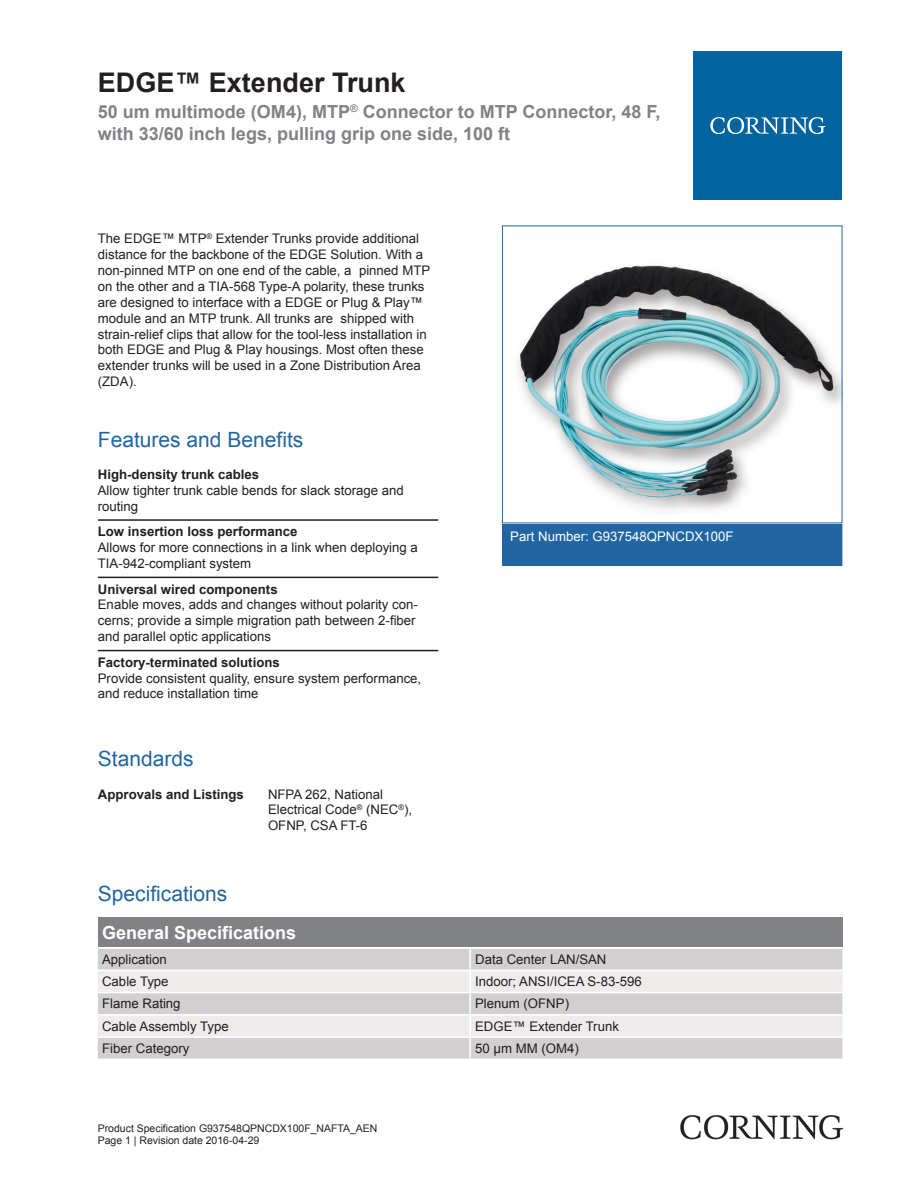
<style>
.page{position:relative;width:919px;height:1187px;background:#fff}
.page>*{position:absolute;margin:0;border:0;box-sizing:border-box;transform-origin:0 0}
.t1{font:700 27px "Arial";color:#231f20}
.t2{font:21px "Arial";color:#2166a2}
.t3{font:700 18px/21.6px "Arial";color:#808285}
.t4{font:700 18px "Arial";color:#fff}
.t5{font:13.2px/15.9px "Arial";color:#231f20}
.t6{font:700 13.2px "Arial";color:#231f20}
.t7{font:13.2px "Arial";color:#fff}
.t8{font:10.5px/12.6px "Arial";color:#231f20}
</style>
<div class="page">
<div style="left:502px;top:523px;width:340px;height:43px;background:#2166a2"></div>
<hr style="left:98px;top:519px;width:340px;height:1px;background:#231f20">
<hr style="left:98px;top:576px;width:340px;height:2px;background:#231f20">
<hr style="left:98px;top:649px;width:340px;height:2px;background:#231f20">
<div style="left:98px;top:917px;width:744px;height:30px;background:#808285"></div>
<div style="left:98px;top:949px;width:744px;height:109px;background:#d1cfcf"></div>
<svg style="left:98px;top:971px;width:744px;height:65px;fill:#edeceb"></svg>
<hr style="left:469px;top:948px;width:2px;height:21px;background:#fff">
<hr style="left:469px;top:971px;width:2px;height:20px;background:#fff">
<hr style="left:469px;top:993px;width:2px;height:20px;background:#fff">
<hr style="left:469px;top:1015px;width:2px;height:21px;background:#fff">
<hr style="left:469px;top:1037px;width:2px;height:21px;background:#fff">
<hr style="left:98px;top:969px;width:372px;height:2px;background:#fff">
<hr style="left:470px;top:969px;width:372px;height:2px;background:#fff">
<hr style="left:98px;top:991px;width:372px;height:2px;background:#fff">
<hr style="left:470px;top:991px;width:372px;height:2px;background:#fff">
<hr style="left:98px;top:1013px;width:372px;height:2px;background:#fff">
<hr style="left:470px;top:1013px;width:372px;height:2px;background:#fff">
<hr style="left:98px;top:1036px;width:372px;height:1px;background:#fff">
<hr style="left:470px;top:1036px;width:372px;height:1px;background:#fff">
<div style="left:693px;top:51px;width:149px;height:149px;background:#00649e"></div>
<svg style="left:710px;top:117px;width:115px;height:17px"></svg>
<img style="left:680px;top:1115px;width:162px;height:24px">
<img style="left:518px;top:265px;width:322px;height:245px">
<h1 class="t1" style="left:98px;top:64px;width:309px">EDGE™ Extender Trunk</h1>
<h3 class="t3" style="left:98px;top:102px;width:564px">50 um multimode (OM4), MTP<sup>®</sup> Connector to MTP Connector, 48 F, with 33/60 inch legs, pulling grip one side, 100 ft</h3>
<p class="t5" style="left:98px;top:231px;width:334px">The EDGE™ MTP<sup>®</sup> Extender Trunks provide additional distance for the backbone of the EDGE Solution. With a non -pinned MTP on one end of the cable, a pinned MTP on the other and a TIA -568 Type -A polarity, these trunks are designed to interface with a EDGE or Plug &amp; Play™ module and an MTP trunk. All trunks are shipped with strain -relief clips that allow for the tool -less installation in both EDGE and Plug &amp; Play housings. Most often these extender trunks will be used in a Zone Distribution Area (ZDA).</p>
<h2 class="t2" style="left:98px;top:425px;width:207px">Features and Benefits</h2>
<p class="t6" style="left:98px;top:465px;width:163px">High-density trunk cables</p>
<p class="t5" style="left:98px;top:482px;width:307px">Allow tighter trunk cable bends for slack storage and routing</p>
<p class="t6" style="left:98px;top:523px;width:201px">Low insertion loss performance</p>
<p class="t5" style="left:98px;top:539px;width:321px">Allows for more connections in a link when deploying a<br>TIA-942-compliant system</p>
<p class="t6" style="left:98px;top:580px;width:181px">Universal wired components</p>
<p class="t5" style="left:98px;top:597px;width:321px">Enable moves, adds and changes without polarity con&shy;cerns; provide a simple migration path between 2-fiber and parallel optic applications</p>
<p class="t6" style="left:98px;top:653px;width:183px">Factory-terminated solutions</p>
<p class="t5" style="left:98px;top:670px;width:325px">Provide consistent quality, ensure system performance, and reduce installation time</p>
<h2 class="t2" style="left:98px;top:745px;width:97px">Standards</h2>
<p class="t6" style="left:98px;top:785px;width:147px">Approvals and Listings</p>
<p class="t5" style="left:268px;top:786px;width:146px">NFPA 262, National<br>Electrical Code<sup>®</sup> (NEC<sup>®</sup>),<br>OFNP, CSA FT-6</p>
<p class="t7" style="left:510px;top:527px;width:225px">Part Number: G937548QPNCDX100F</p>
<h2 class="t2" style="left:98px;top:879px;width:131px">Specifications</h2>
<h3 class="t4" style="left:102px;top:920px;width:196px">General Specifications</h3>
<p class="t5" style="left:102px;top:951px;width:66px">Application</p>
<p class="t5" style="left:475px;top:951px;width:133px">Data Center LAN/SAN</p>
<p class="t5" style="left:102px;top:973px;width:68px">Cable Type</p>
<p class="t5" style="left:475px;top:973px;width:168px">Indoor; ANSI/ICEA S-83-596</p>
<p class="t5" style="left:102px;top:995px;width:80px">Flame Rating</p>
<p class="t5" style="left:475px;top:995px;width:95px">Plenum (OFNP)</p>
<p class="t5" style="left:102px;top:1018px;width:128px">Cable Assembly Type</p>
<p class="t5" style="left:475px;top:1018px;width:145px">EDGE™ Extender Trunk</p>
<p class="t5" style="left:102px;top:1040px;width:89px">Fiber Category</p>
<p class="t5" style="left:475px;top:1040px;width:105px">50 µm MM (OM4)</p>
<p class="t8" style="left:98px;top:1121px;width:281px">Product Specification G937548QPNCDX100F_NAFTA_AEN<br>Page 1 | Revision date 2016-04-29</p>
</div>
